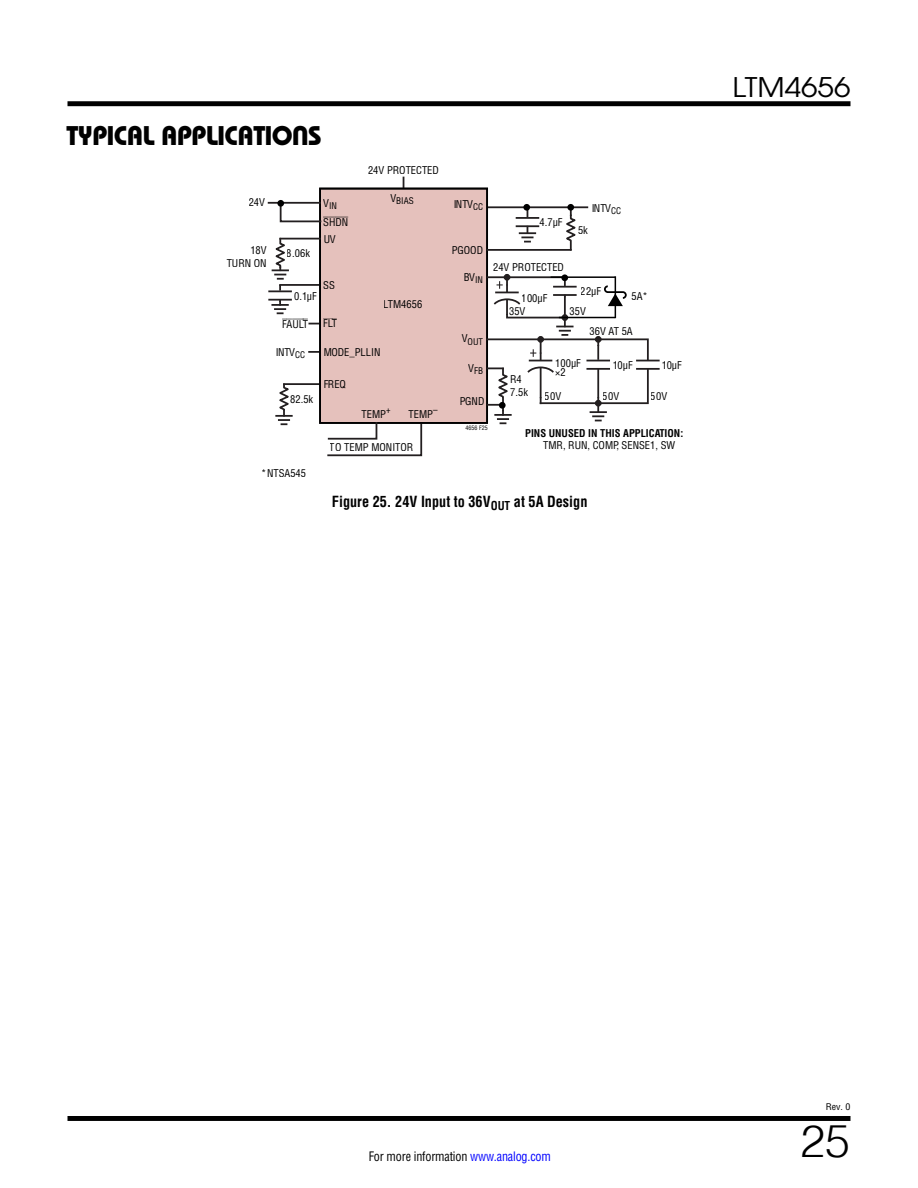
<style>
.page{position:relative;width:918px;height:1188px;background:#fff}
.page>*{position:absolute;margin:0;border:0;box-sizing:border-box;transform-origin:0 0}
.t1{font:300 45px "Helvetica";color:#000}
.t2{font:27px "Linear Bauhaus";letter-spacing:-.02em;color:#000}
.t3{font:27px "Avant Garde";color:#000;scale:1.1 1}
.t4{font:700 15px "Linear Helv Cond";color:#000;scale:.95 1}
.t5{font:12.75px "Linear Helv Cond";letter-spacing:-.015em;color:#000;scale:.95 1}
.t6{font:10.5px/12.6px "Linear Helv Cond";color:#000}
.t7{font:700 10.5px "Linear Helv Cond";color:#000}
.t8{font:10.5px "Linear Helv Cond Ovr";color:#000}
.t9{font:9px "Linear Helv Cond";color:#000}
.t10{font:9px "Linear Helv Cond";color:#000;scale:1.1 1}
.t11{font:6px "Linear Helv Cond";color:#000}
.s1{color:#00f}
</style>
<div class="page">
<div style="left:68px;top:1116px;width:782px;height:5px;background:#000"></div>
<div style="left:68px;top:101px;width:782px;height:5px;background:#000"></div>
<hr style="left:482px;top:206px;width:105px;height:2px;background:#231f20">
<hr style="left:280px;top:284px;width:40px;height:2px;background:#231f20">
<hr style="left:284px;top:383px;width:36px;height:2px;background:#231f20">
<svg style="left:309px;top:351px;width:10px;height:2px"></svg>
<svg style="left:520px;top:227px;width:15px;height:16px"></svg>
<hr style="left:516px;top:217px;width:23px;height:2px;background:#231f20">
<hr style="left:516px;top:225px;width:23px;height:2px;background:#231f20">
<hr style="left:268px;top:290px;width:24px;height:2px;background:#231f20">
<hr style="left:268px;top:299px;width:24px;height:2px;background:#231f20">
<svg style="left:563px;top:208px;width:16px;height:43px"></svg>
<hr style="left:553px;top:286px;width:24px;height:2px;background:#231f20">
<hr style="left:553px;top:294px;width:24px;height:2px;background:#231f20">
<div style="left:320px;top:189px;width:167px;height:234px;background:#e5c1bc"></div>
<div style="left:319px;top:188px;width:169px;height:236px;border:2px solid #000"></div>
<hr style="left:280px;top:238px;width:40px;height:2px;background:#231f20">
<hr style="left:269px;top:202px;width:51px;height:2px;background:#231f20">
<svg style="left:279px;top:202px;width:43px;height:21px"></svg>
<hr style="left:487px;top:249px;width:84px;height:2px;background:#231f20">
<svg style="left:272px;top:237px;width:16px;height:54px"></svg>
<svg style="left:272px;top:300px;width:16px;height:14px"></svg>
<hr style="left:541px;top:338px;width:57px;height:2px;background:#231f20">
<svg style="left:276px;top:383px;width:16px;height:42px"></svg>
<hr style="left:541px;top:402px;width:57px;height:2px;background:#231f20">
<svg style="left:326px;top:421px;width:97px;height:36px"></svg>
<div style="left:504px;top:274px;width:6px;height:7px;border:2px solid #231f20;border-radius:50%"></div>
<div style="left:595px;top:336px;width:7px;height:7px;border:2px solid #231f20;border-radius:50%"></div>
<svg style="left:586px;top:337px;width:74px;height:84px"></svg>
<div style="left:595px;top:400px;width:7px;height:7px;border:2px solid #231f20;border-radius:50%"></div>
<div style="left:277px;top:200px;width:7px;height:7px;background:#000;border-radius:50%"></div>
<div style="left:523px;top:204px;width:7px;height:7px;background:#000;border-radius:50%"></div>
<div style="left:567px;top:204px;width:7px;height:7px;background:#000;border-radius:50%"></div>
<svg style="left:487px;top:275px;width:86px;height:149px"></svg>
<div style="left:499px;top:402px;width:7px;height:7px;background:#000;border-radius:50%"></div>
<svg style="left:604px;top:285px;width:23px;height:21px"></svg>
<hr style="left:615px;top:277px;width:1px;height:40px;background:#000">
<hr style="left:551px;top:276px;width:64px;height:2px;background:#000">
<hr style="left:559px;top:317px;width:56px;height:1px;background:#000">
<h2 class="t2" style="left:66px;top:119px;width:257px">TYPICAL APPLICATIONS</h2>
<p class="t6" style="left:368px;top:163px;width:72px">24V PROTECTED</p>
<p class="t6" style="left:249px;top:196px;width:18px">24V</p>
<p class="t6" style="left:227px;top:244px;width:41px;text-align:right">18V<br>TURN ON</p>
<p class="t6" style="left:287px;top:247px;width:25px">8.06k</p>
<p class="t9" style="left:390px;top:195px;width:25px"><sup>V</sup>BIAS</p>
<p class="t9" style="left:323px;top:200px;width:15px"><sup>V</sup>IN</p>
<p class="t6" style="left:453px;top:197px;width:32px">INTV<sub>CC</sub></p>
<p class="t6" style="left:452px;top:244px;width:33px">PGOOD</p>
<p class="t8" style="left:323px;top:216px;width:27px">SHDN</p>
<p class="t6" style="left:323px;top:233px;width:14px">UV</p>
<p class="t6" style="left:323px;top:279px;width:13px">SS</p>
<p class="t6" style="left:463px;top:271px;width:21px">BV<sub>IN</sub></p>
<p class="t6" style="left:294px;top:290px;width:24px">0.1µF</p>
<p class="t8" style="left:282px;top:318px;width:27px">FAULT</p>
<p class="t8" style="left:323px;top:317px;width:15px">FLT</p>
<p class="t6" style="left:384px;top:298px;width:40px">LTM4656</p>
<p class="t6" style="left:275px;top:346px;width:32px">INTV<sub>CC</sub></p>
<p class="t6" style="left:290px;top:393px;width:25px">82.5k</p>
<p class="t6" style="left:323px;top:346px;width:59px">MODE_PLLIN</p>
<p class="t6" style="left:323px;top:378px;width:24px">FREQ</p>
<p class="t6" style="left:362px;top:407px;width:31px">TEMP<sup>+</sup></p>
<p class="t6" style="left:409px;top:407px;width:31px">TEMP<sup>–</sup></p>
<p class="t9" style="left:462px;top:336px;width:23px"><sup>V</sup>OUT</p>
<p class="t9" style="left:468px;top:366px;width:16px"><sup>V</sup>FB</p>
<p class="t6" style="left:459px;top:395px;width:27px">PGND</p>
<p class="t6" style="left:540px;top:216px;width:25px">4.7µF</p>
<p class="t6" style="left:591px;top:202px;width:32px">INTV<sub>CC</sub></p>
<p class="t6" style="left:578px;top:224px;width:11px">5k</p>
<p class="t6" style="left:493px;top:260px;width:72px">24V PROTECTED</p>
<p class="t6" style="left:522px;top:292px;width:27px">100µF</p>
<p class="t6" style="left:581px;top:285px;width:22px">22µF</p>
<p class="t6" style="left:509px;top:305px;width:18px">35V</p>
<p class="t6" style="left:570px;top:305px;width:18px">35V</p>
<p class="t6" style="left:631px;top:290px;width:18px">5A*</p>
<p class="t6" style="left:510px;top:373px;width:19px">R4<br>7.5k</p>
<p class="t6" style="left:590px;top:324px;width:45px">36V AT 5A</p>
<p class="t6" style="left:555px;top:359px;width:27px;line-height:9px">100µF ×2</p>
<p class="t6" style="left:612px;top:359px;width:22px">10µF</p>
<p class="t6" style="left:661px;top:359px;width:22px">10µF</p>
<p class="t6" style="left:545px;top:390px;width:18px">50V</p>
<p class="t6" style="left:603px;top:390px;width:18px">50V</p>
<p class="t6" style="left:651px;top:390px;width:18px">50V</p>
<p class="t6" style="left:262px;top:467px;width:46px">*NTSA545</p>
<p class="t6" style="left:330px;top:441px;width:85px">TO TEMP MONITOR</p>
<p class="t11" style="left:466px;top:424px;width:24px">4656 F25</p>
<p class="t7" style="left:525px;top:427px;width:160px">PINS UNUSED IN THIS APPLICATION:</p>
<p class="t6" style="left:543px;top:439px;width:134px">TMR, RUN, COMP, SENSE1, SW</p>
<h3 class="t4" style="left:332px;top:492px;width:271px">Figure 25. 24V Input to 36V<sub>OUT</sub> at 5A Design</h3>
<h2 class="t3" style="left:732px;top:70px;width:109px">LTM4656</h2>
<p class="t5" style="left:369px;top:1148px;width:193px">For more information <span class="s1">www.analog.com</span></p>
<p class="t10" style="left:826px;top:1102px;width:24px">Rev. 0</p>
<h1 class="t1" style="left:800px;top:1103px;width:52px">25</h1>
</div>
